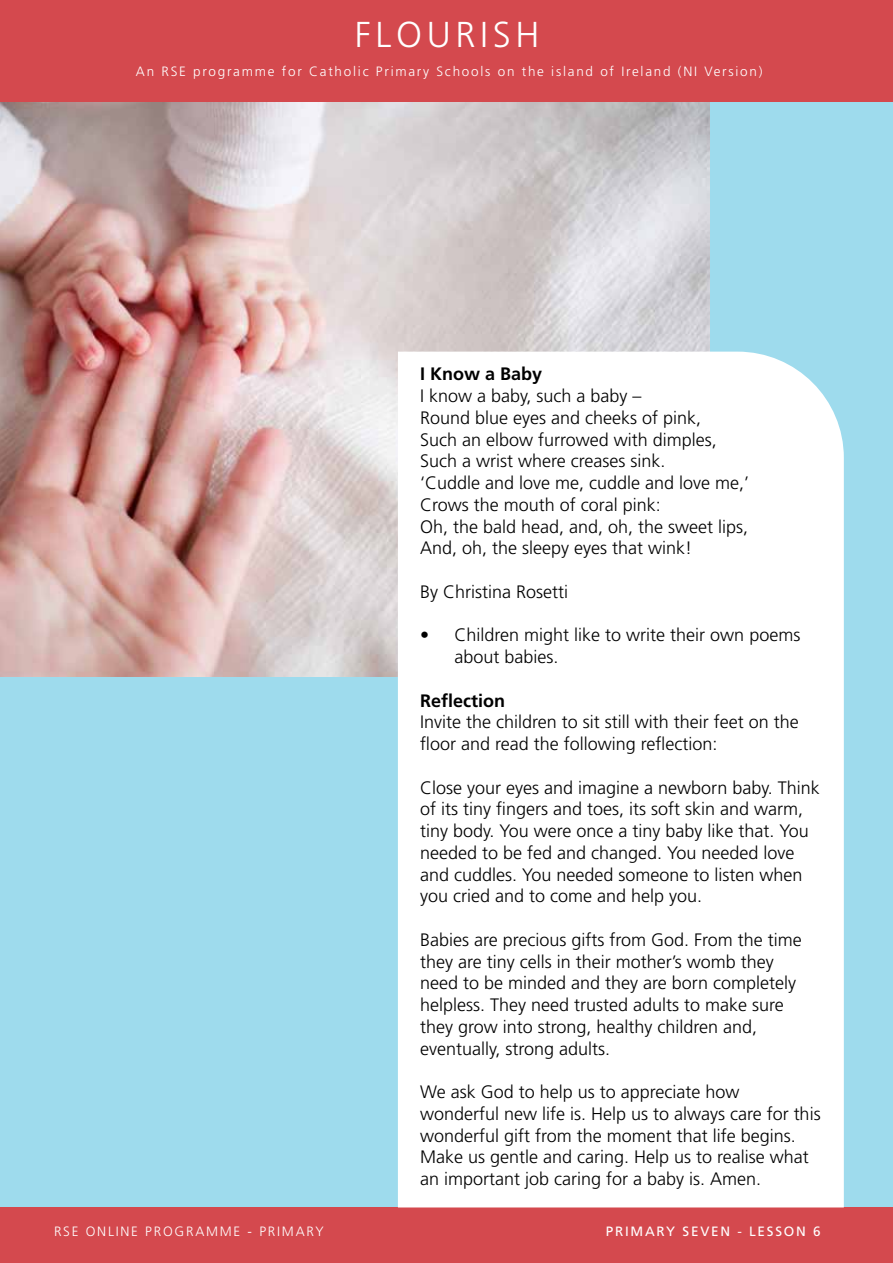
<style>
.page{position:relative;width:893px;height:1263px;background:#fff}
.page>*{position:absolute;margin:0;border:0;box-sizing:border-box;transform-origin:0 0}
.t1{font:300 36px "Frutiger LT Std";letter-spacing:.13em;color:#fff}
.t2{font:300 18px/21.8px "Frutiger LT Std";color:#000}
.t3{font:700 18px "Frutiger LT Std";color:#000}
.t4{font:300 13.5px "Frutiger LT Std";letter-spacing:.13em;color:#fff}
.t5{font:13.5px "Frutiger LT Std";letter-spacing:.13em;color:#fff}
</style>
<div class="page">
<div style="left:0;top:0;width:893px;height:1208px;background:#9edbed"></div>
<div style="left:0;top:0;width:893px;height:102px;background:#d4494e"></div>
<div style="left:0;top:1207px;width:893px;height:56px;background:#d4494e"></div>
<img style="left:0;top:103px;width:709px;height:573px">
<div style="left:398px;top:352px;width:446px;height:855px;background:#fff"></div>
<h1 class="t1" style="left:355px;top:14px;width:186px">FLOURISH</h1>
<p class="t4" style="left:136px;top:64px;width:628px">An RSE programme for Catholic Primary Schools on the island of Ireland (NI Version)</p>
<p class="t3" style="left:420px;top:363px;width:124px">I Know a Baby</p>
<p class="t2" style="left:420px;top:385px;width:331px">I know a baby, such a baby –<br>Round blue eyes and cheeks of pink,<br>Such an elbow furrowed with dimples, Such a wrist where creases sink.<br>‘Cuddle and love me, cuddle and love me,’ Crows the mouth of coral pink:<br>Oh, the bald head, and, oh, the sweet lips, And, oh, the sleepy eyes that wink!</p>
<p class="t2" style="left:420px;top:581px;width:150px">By Christina Rosetti</p>
<p class="t2" style="left:455px;top:624px;width:347px;text-indent:-35px">• Children might like to write their own poems about babies.</p>
<p class="t3" style="left:420px;top:690px;width:87px">Reflection</p>
<p class="t2" style="left:420px;top:711px;width:380px">Invite the children to sit still with their feet on the floor and read the following reflection:</p>
<p class="t2" style="left:420px;top:777px;width:401px">Close your eyes and imagine a newborn baby. Think of its tiny fingers and toes, its soft skin and warm, tiny body. You were once a tiny baby like that. You needed to be fed and changed. You needed love and cuddles. You needed someone to listen when you cried and to come and help you.</p>
<p class="t2" style="left:420px;top:929px;width:383px">Babies are precious gifts from God. From the time they are tiny cells in their mother’s womb they need to be minded and they are born completely helpless. They need trusted adults to make sure they grow into strong, healthy children and, eventually, strong adults.</p>
<p class="t2" style="left:420px;top:1081px;width:402px">We ask God to help us to appreciate how wonderful new life is. Help us to always care for this wonderful gift from the moment that life begins.<br>Make us gentle and caring. Help us to realise what an important job caring for a baby is. Amen.</p>
<p class="t4" style="left:54px;top:1223px;width:271px">RSE ONLINE PROGRAMME - PRIMARY</p>
<p class="t5" style="left:606px;top:1223px;width:216px">PRIMARY SEVEN - LESSON 6</p>
</div>
